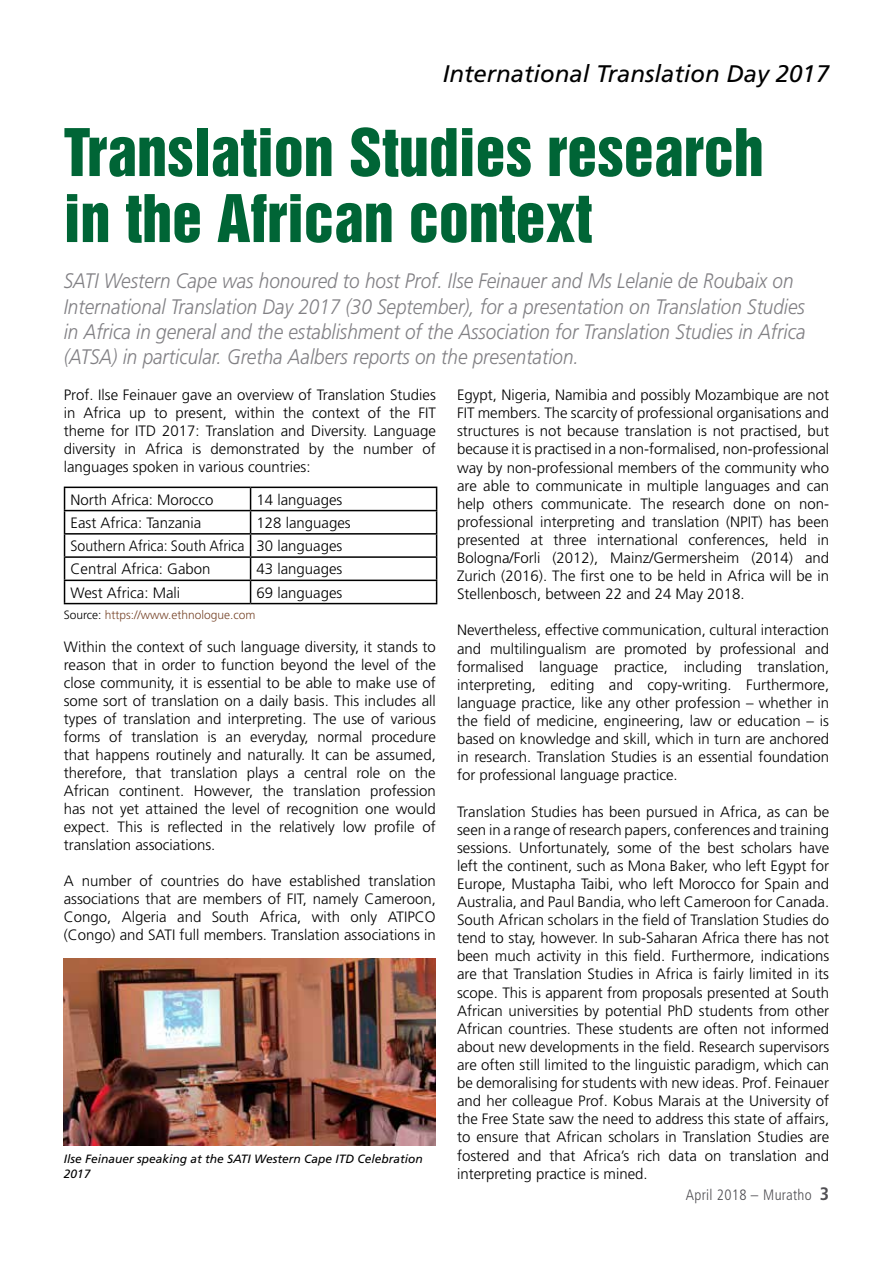
<style>
.page{position:relative;width:893px;height:1263px;background:#fff}
.page>*{position:absolute;margin:0;border:0;box-sizing:border-box;transform-origin:0 0}
.t1{font:60px/66px "Helvetica Inserat";color:#006536}
.t2{font:italic 24px "Frutiger LT Std";color:#000}
.t3{font:italic 300 21px/25.2px "Frutiger LT Std";color:#818084;scale:.9 1}
.t4{font:300 15px/18.1px "Frutiger LT Std";color:#000;text-align:justify}
.t5{font:300 condensed 15px "Frutiger LT Std";letter-spacing:.02em;color:#504f53}
.t6{font:italic 12px/14.4px "Frutiger LT Std";color:#000}
.t7{font:300 12px "Frutiger LT Std";color:#79472c}
.s1{color:#000}
.s2{font-weight:700;font-size:18px}
</style>
<div class="page">
<hr style="left:64px;top:487px;width:187px;height:1px;background:#000">
<hr style="left:251px;top:487px;width:186px;height:1px;background:#000">
<hr style="left:64px;top:510px;width:187px;height:1px;background:#000">
<hr style="left:251px;top:510px;width:186px;height:1px;background:#000">
<hr style="left:64px;top:533px;width:187px;height:2px;background:#000">
<hr style="left:251px;top:533px;width:186px;height:2px;background:#000">
<hr style="left:64px;top:556px;width:187px;height:2px;background:#000">
<hr style="left:251px;top:556px;width:186px;height:2px;background:#000">
<hr style="left:64px;top:580px;width:187px;height:1px;background:#000">
<svg style="left:64px;top:488px;width:1px;height:115px"></svg>
<hr style="left:251px;top:580px;width:186px;height:1px;background:#000">
<svg style="left:250px;top:488px;width:1px;height:115px"></svg>
<svg style="left:436px;top:488px;width:1px;height:115px"></svg>
<hr style="left:64px;top:603px;width:187px;height:1px;background:#000">
<hr style="left:251px;top:603px;width:186px;height:1px;background:#000">
<img style="left:64px;top:958px;width:372px;height:188px">
<h2 class="t2" style="left:443px;top:60px;width:388px">International Translation Day 2017</h2>
<h1 class="t1" style="left:64px;top:121px;width:701px">Translation Studies research in the African context</h1>
<p class="t3" style="left:64px;top:269px;width:826px">SATI Western Cape was honoured to host Prof. Ilse Feinauer and Ms Lelanie de Roubaix on International Translation Day 2017 (30 September), for a presentation on Translation Studies in Africa in general and the establishment of the Association for Translation Studies in Africa (ATSA) in particular. Gretha Aalbers reports on the presentation.</p>
<p class="t4" style="left:64px;top:386px;width:374px">Prof. Ilse Feinauer gave an overview of Translation Studies in Africa up to present, within the context of the FIT theme for ITD 2017: Translation and Diversity. Language diversity in Africa is demonstrated by the number of languages spoken in various countries:</p>
<p class="t4" style="left:71px;top:490px;width:145px">North Africa: Morocco</p>
<p class="t4" style="left:257px;top:490px;width:87px">14 languages</p>
<p class="t4" style="left:71px;top:514px;width:132px">East Africa: Tanzania</p>
<p class="t4" style="left:71px;top:511px;width:282px;line-height:23.2px;text-align:left;text-indent:186px">128 languages<br>Southern Africa: South Africa 30 languages<br>Central Africa: Gabon</p>
<p class="t4" style="left:257px;top:560px;width:87px">43 languages</p>
<p class="t4" style="left:71px;top:583px;width:111px">West Africa: Mali</p>
<p class="t4" style="left:257px;top:583px;width:87px">69 languages</p>
<p class="t7" style="left:64px;top:608px;width:193px"><span class="s1">Source:</span> https://www.ethnologue.com</p>
<p class="t4" style="left:64px;top:638px;width:374px">Within the context of such language diversity, it stands to reason that in order to function beyond the level of the close community, it is essential to be able to make use of some sort of translation on a daily basis. This includes all types of translation and interpreting. The use of various forms of translation is an everyday, normal procedure that happens routinely and naturally. It can be assumed, therefore, that translation plays a central role on the African continent. However, the translation profession has not yet attained the level of recognition one would expect. This is reflected in the relatively low profile of translation associations.</p>
<p class="t4" style="left:64px;top:872px;width:374px">A number of countries do have established translation associations that are members of FIT, namely Cameroon, Congo, Algeria and South Africa, with only ATIPCO (Congo) and SATI full members. Translation associations in</p>
<p class="t6" style="left:64px;top:1152px;width:361px">Ilse Feinauer speaking at the SATI Western Cape ITD Celebration<br>2017</p>
<p class="t4" style="left:457px;top:386px;width:374px">Egypt, Nigeria, Namibia and possibly Mozambique are not FIT members. The scarcity of professional organisations and structures is not because translation is not practised, but because it is practised in a non-formalised, non-professional way by non-professional members of the community who are able to communicate in multiple languages and can help others communicate. The research done on non&shy;professional interpreting and translation (NPIT) has been presented at three international conferences, held in Bologna/Forli (2012), Mainz/Germersheim (2014) and Zurich (2016). The first one to be held in Africa will be in Stellenbosch, between 22 and 24 May 2018.</p>
<p class="t4" style="left:457px;top:621px;width:374px">Nevertheless, effective communication, cultural interaction and multilingualism are promoted by professional and formalised language practice, including translation, interpreting, editing and copy-writing. Furthermore, language practice, like any other profession – whether in the field of medicine, engineering, law or education – is based on knowledge and skill, which in turn are anchored in research. Translation Studies is an essential foundation for professional language practice.</p>
<p class="t4" style="left:457px;top:802px;width:374px">Translation Studies has been pursued in Africa, as can be seen in a range of research papers, conferences and training sessions. Unfortunately, some of the best scholars have left the continent, such as Mona Baker, who left Egypt for Europe, Mustapha Taibi, who left Morocco for Spain and Australia, and Paul Bandia, who left Cameroon for Canada.<br>South African scholars in the field of Translation Studies do tend to stay, however. In sub-Saharan Africa there has not been much activity in this field. Furthermore, indications are that Translation Studies in Africa is fairly limited in its scope. This is apparent from proposals presented at South African universities by potential PhD students from other African countries. These students are often not informed about new developments in the field. Research supervisors are often still limited to the linguistic paradigm, which can be demoralising for students with new ideas. Prof. Feinauer and her colleague Prof. Kobus Marais at the University of the Free State saw the need to address this state of affairs, to ensure that African scholars in Translation Studies are fostered and that Africa’s rich data on translation and interpreting practice is mined.</p>
<p class="t5" style="left:686px;top:1186px;width:145px">April 2018 – Muratho <span class="s2">3</span></p>
</div>
